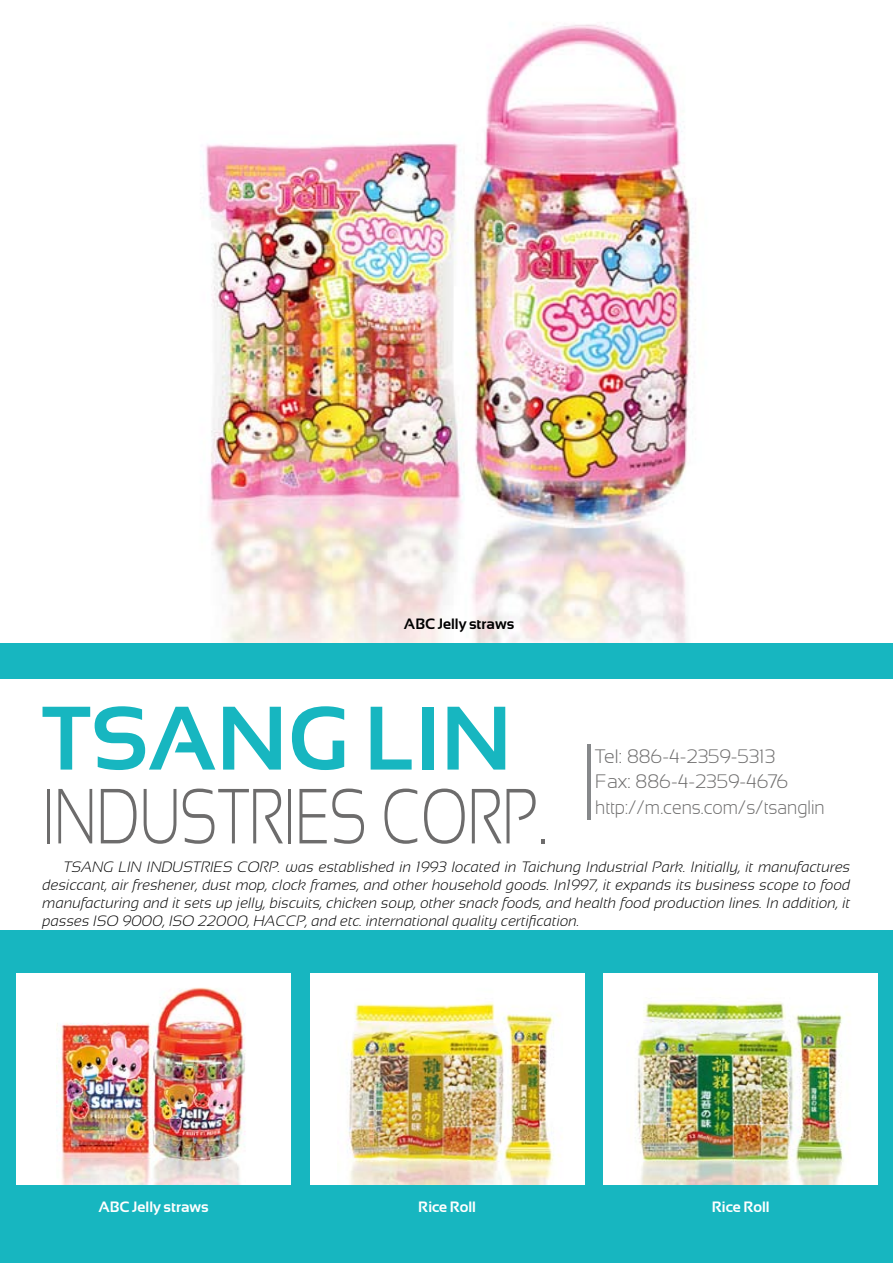
<style>
.page{position:relative;width:893px;height:1263px;background:#fff}
.page>*{position:absolute;margin:0;border:0;box-sizing:border-box;transform-origin:0 0}
.t1{font:700 90px "Sansation";color:#17b6c0}
.t2{font:300 78px "Sansation";color:#6d6c6c;scale:.75 1}
.t3{font:300 19.5px/25.5px "Sansation";color:#6d6c6c}
.t4{font:italic 300 15px/18px "Sansation";color:#000;text-align:justify}
.t5{font:700 15px "Sansation";color:#fff}
.t6{font:700 15px "Sansation";color:#000}
</style>
<div class="page">
<img style="left:203px;top:22px;width:493px;height:621px">
<div style="left:0;top:643px;width:893px;height:620px;background:#17b6c0"></div>
<div style="left:0;top:679px;width:893px;height:251px;background:#fff"></div>
<div style="left:17px;top:973px;width:274px;height:212px;background:#fff"></div>
<img style="left:56px;top:987px;width:190px;height:198px">
<div style="left:310px;top:973px;width:274px;height:212px;background:#fff"></div>
<img style="left:346px;top:1002px;width:214px;height:183px">
<div style="left:604px;top:973px;width:274px;height:212px;background:#fff"></div>
<img style="left:635px;top:1002px;width:214px;height:183px">
<hr style="left:587px;top:744px;width:3px;height:76px;background:#86888a">
<p class="t6" style="left:404px;top:616px;width:112px">ABC Jelly straws</p>
<h1 class="t1" style="left:43px;top:688px;width:471px">TSANG LIN</h1>
<h2 class="t2" style="left:43px;top:773px;width:675px">INDUSTRIES CORP.</h2>
<h3 class="t3" style="left:595px;top:743px;width:231px">Tel: 886-4-2359-5313<br>Fax: 886-4-2359-4676 http://m.cens.com/s/tsanglin</h3>
<p class="t4" style="left:43px;top:858px;width:809px;text-indent:21px">TSANG LIN INDUSTRIES CORP. was established in 1993 located in Taichung Industrial Park. Initially, it manufactures desiccant, air freshener, dust mop, clock frames, and other household goods. In1997, it expands its business scope to food manufacturing and it sets up jelly, biscuits, chicken soup, other snack foods, and health food production lines. In addition, it passes ISO 9000, ISO 22000, HACCP, and etc. international quality certification.</p>
<p class="t5" style="left:98px;top:1199px;width:112px">ABC Jelly straws</p>
<p class="t5" style="left:418px;top:1199px;width:59px">Rice Roll</p>
<p class="t5" style="left:712px;top:1199px;width:59px">Rice Roll</p>
</div>
